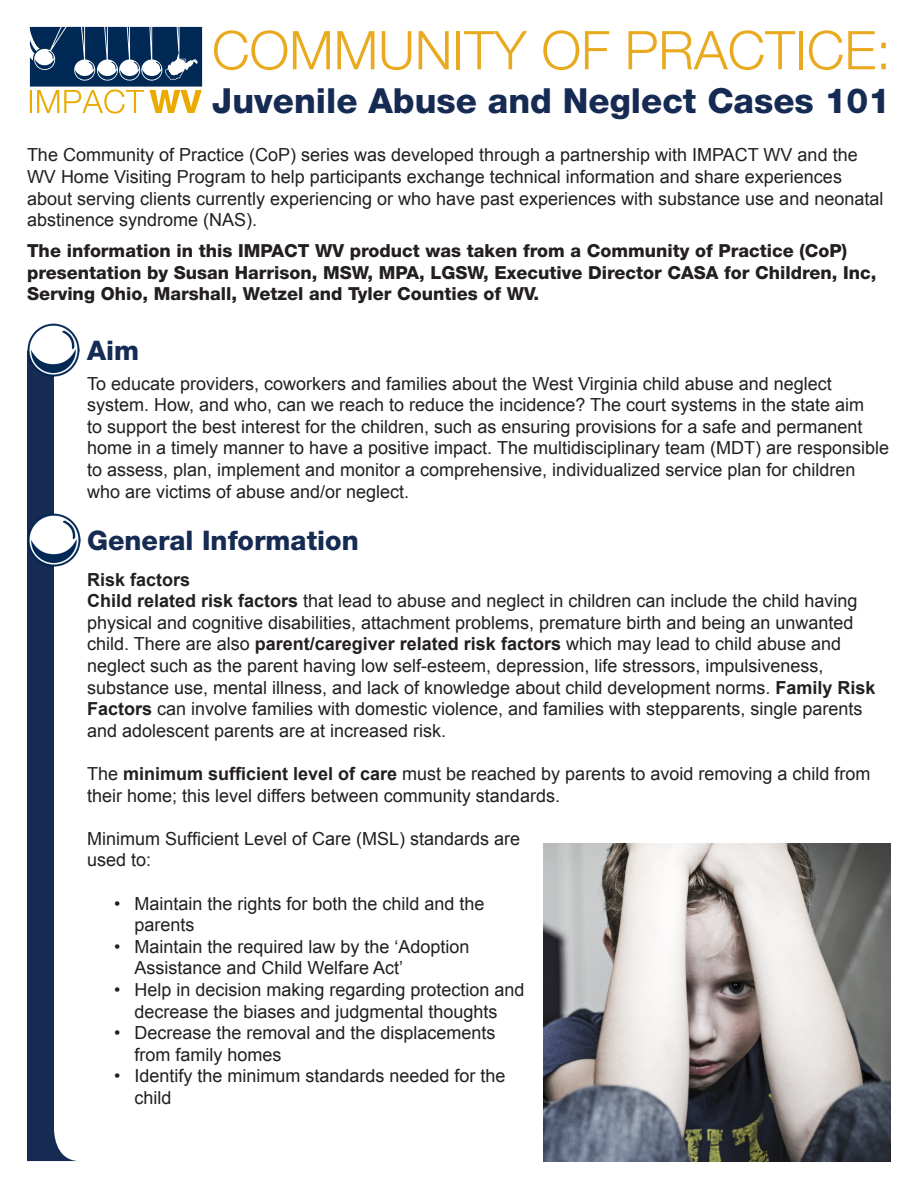
<style>
.page{position:relative;width:918px;height:1188px;background:#fff}
.page>*{position:absolute;margin:0;border:0;box-sizing:border-box;transform-origin:0 0}
.t1{font:300 53.4px "Helvetica Neue LT Std";color:#eaaa20}
.t2{font:800 34.65px "Helvetica Neue LT Std";color:#162b53}
.t3{font:800 27px "Helvetica Neue LT Std";color:#162b53}
.t4{font:18px/21.6px "Arial";color:#231f20}
.t5{font:800 18px/21.6px "Helvetica Neue LT Std";color:#231f20}
.t6{font:700 18px "Arial";color:#231f20}
.s1{font-weight:700}
</style>
<div class="page">
<img style="left:543px;top:843px;width:348px;height:318px">
<svg style="left:27px;top:377px;width:50px;height:784px"></svg>
<svg style="left:30px;top:27px;width:172px;height:87px"></svg>
<img style="left:27px;top:324px;width:53px;height:53px">
<img style="left:28px;top:514px;width:52px;height:52px">
<p class="t1" style="left:212px;top:18px;width:681px">COMMUNITY OF PRACTICE:</p>
<p class="t2" style="left:212px;top:80px;width:680px">Juvenile Abuse and Neglect Cases 101</p>
<p class="t4" style="left:27px;top:145px;width:858px">The Community of Practice (CoP) series was developed through a partnership with IMPACT WV and the WV Home Visiting Program to help participants exchange technical information and share experiences about serving clients currently experiencing or who have past experiences with substance use and neonatal abstinence syndrome (NAS).</p>
<p class="t5" style="left:27px;top:240px;width:851px">The information in this IMPACT WV product was taken from a Community of Practice (CoP) presentation by Susan Harrison, MSW, MPA, LGSW, Executive Director CASA for Children, Inc,<br>Serving Ohio, Marshall, Wetzel and Tyler Counties of WV.</p>
<p class="t3" style="left:87px;top:335px;width:54px">Aim</p>
<p class="t4" style="left:87px;top:373px;width:803px">To educate providers, coworkers and families about the West Virginia child abuse and neglect system. How, and who, can we reach to reduce the incidence? The court systems in the state aim<br>to support the best interest for the children, such as ensuring provisions for a safe and permanent home in a timely manner to have a positive impact. The multidisciplinary team (MDT) are responsible to assess, plan, implement and monitor a comprehensive, individualized service plan for children who are victims of abuse and/or neglect.</p>
<p class="t3" style="left:87px;top:524px;width:273px">General Information</p>
<p class="t6" style="left:87px;top:567px;width:105px">Risk factors</p>
<p class="t4" style="left:87px;top:590px;width:790px"><span class="s1">Child related risk factors</span> that lead to abuse and neglect in children can include the child having physical and cognitive disabilities, attachment problems, premature birth and being an unwanted child. There are also <span class="s1">parent/caregiver related risk factors</span> which may lead to child abuse and neglect such as the parent having low self-esteem, depression, life stressors, impulsiveness, substance use, mental illness, and lack of knowledge about child development norms. <span class="s1">Family Risk Factors</span> can involve families with domestic violence, and families with stepparents, single parents and adolescent parents are at increased risk.</p>
<p class="t4" style="left:87px;top:763px;width:785px">The <span class="s1">minimum sufficient level of care</span> must be reached by parents to avoid removing a child from their home; this level differs between community standards.</p>
<p class="t4" style="left:87px;top:828px;width:435px">Minimum Sufficient Level of Care (MSL) standards are used to:</p>
<p class="t4" style="left:134px;top:893px;width:352px;text-indent:-20px">• Maintain the rights for both the child and the parents</p>
<p class="t4" style="left:134px;top:936px;width:337px;text-indent:-20px">• Maintain the required law by the ‘Adoption<br>Assistance and Child Welfare Act’</p>
<p class="t4" style="left:114px;top:979px;width:412px;text-align:center">• Help in decision making regarding protection and decrease the biases and judgmental thoughts</p>
<p class="t4" style="left:134px;top:1022px;width:363px;text-indent:-20px">• Decrease the removal and the displacements from family homes</p>
<p class="t4" style="left:134px;top:1066px;width:373px;text-indent:-20px">• Identify the minimum standards needed for the child</p>
</div>
